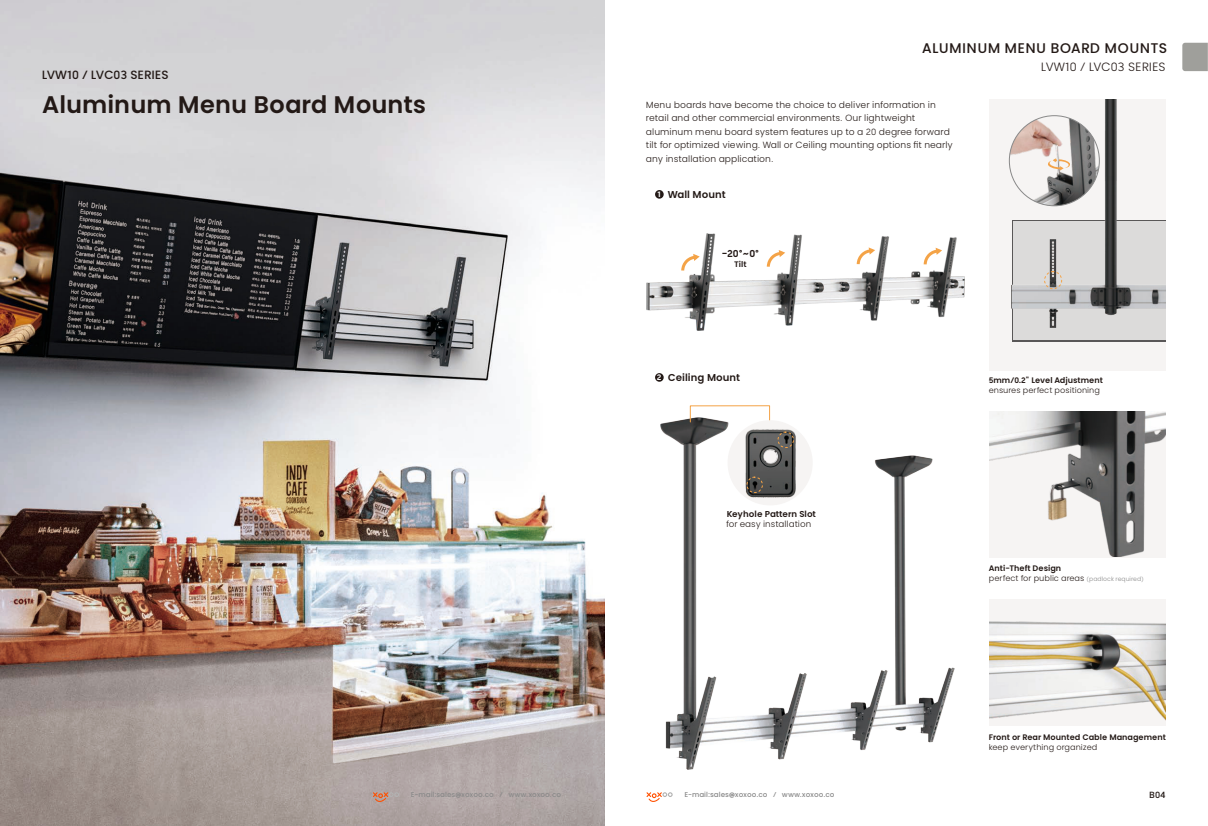
<style>
.page{position:relative;width:1208px;height:826px;background:#fff}
.page>*{position:absolute;margin:0;border:0;box-sizing:border-box;transform-origin:0 0}
.t1{font:600 24px "Lumi Sans";color:#231916}
.t2{font:500 14px "Lumi Sans";letter-spacing:.02em;color:#231916}
.t3{font:300 12px "Lumi Sans";color:#231916}
.t4{font:500 12px "Lumi Sans";color:#231916}
.t5{font:600 10px "Lumi Sans";color:#231916}
.t6{font:300 9px/13.5px "Lumi Sans";color:#231916}
.t7{font:500 9px "Lumi Sans";color:#231916}
.t8{font:300 8.6px "Lumi Sans";color:#231916}
.t9{font:600 8.6px "Lumi Sans";color:#231916}
.t10{font:300 8px/9.6px "Lumi Sans";color:#231916}
.t11{font:600 8px "Lumi Sans";color:#231916}
.t12{font:500 7px "Lumi Sans";color:#898989}
.s1{font-size:8px;color:#fff}
.s2{font-weight:600}
.s3{font-size:6px;color:#898989}
</style>
<div class="page">
<img style="left:661px;top:417px;width:294px;height:352px">
<svg style="left:1182px;top:43px;width:26px;height:28px"></svg>
<div style="left:989px;top:99px;width:176px;height:271px;background:#f6f4f3"></div>
<div style="left:1013px;top:222px;width:152px;height:118px;background:#dcdbda"></div>
<img style="left:1011px;top:99px;width:154px;height:228px">
<div style="left:1044px;top:271px;width:18px;height:18px;border:1px dashed #f4a347;border-radius:50%"></div>
<img style="left:1010px;top:118px;width:89px;height:88px">
<svg style="left:1048px;top:158px;width:22px;height:12px"></svg>
<img style="left:989px;top:411px;width:176px;height:145px">
<div style="left:989px;top:599px;width:176px;height:126px;background:#f6f4f3"></div>
<img style="left:989px;top:621px;width:176px;height:99px">
<div style="left:690px;top:405px;width:80px;height:17px;border:1px solid #f4a347"></div>
<div style="left:655px;top:190px;width:9px;height:8px;background:#231916;border-radius:50%"></div>
<div style="left:728px;top:420px;width:85px;height:85px;background:#f6f4f3;border-radius:50%"></div>
<img style="left:744px;top:428px;width:52px;height:70px">
<div style="left:746px;top:476px;width:17px;height:17px;border:1px dashed #f4a347;border-radius:50%"></div>
<div style="left:778px;top:431px;width:16px;height:17px;border:1px dashed #f4a347;border-radius:50%"></div>
<div style="left:655px;top:373px;width:9px;height:8px;background:#231916;border-radius:50%"></div>
<img style="left:646px;top:233px;width:318px;height:97px">
<svg style="left:857px;top:247px;width:18px;height:17px"></svg>
<svg style="left:767px;top:250px;width:18px;height:16px"></svg>
<svg style="left:681px;top:254px;width:19px;height:16px"></svg>
<svg style="left:924px;top:247px;width:18px;height:17px"></svg>
<img style="left:0;top:0;width:604px;height:825px">
<svg style="left:646px;top:792px;width:27px;height:10px"></svg>
<svg style="left:373px;top:791px;width:26px;height:11px"></svg>
<h3 class="t4" style="left:42px;top:68px;width:128px">LVW10 / LVC03 SERIES</h3>
<h1 class="t1" style="left:42px;top:89px;width:385px">Aluminum Menu Board Mounts</h1>
<h2 class="t2" style="left:922px;top:39px;width:247px">ALUMINUM MENU BOARD MOUNTS</h2>
<h3 class="t3" style="left:1041px;top:59px;width:126px">LVW10 / LVC03 SERIES</h3>
<p class="t6" style="left:646px;top:98px;width:309px">Menu boards have become the choice to deliver information in retail and other commercial environments. Our lightweight aluminum menu board system features up to a 20 degree forward tilt for optimized viewing. Wall or Ceiling mounting options fit nearly any installation application.</p>
<p class="t5" style="left:657px;top:188px;width:70px"><span class="s1">1</span> Wall Mount</p>
<p class="t5" style="left:722px;top:247px;width:39px">-20°~0°</p>
<p class="t11" style="left:734px;top:259px;width:14px">Tilt</p>
<p class="t5" style="left:657px;top:371px;width:85px"><span class="s1">2</span> Ceiling Mount</p>
<p class="t9" style="left:727px;top:508px;width:91px">Keyhole Pattern Slot</p>
<p class="t8" style="left:726px;top:518px;width:87px">for easy installation</p>
<p class="t11" style="left:989px;top:375px;width:116px">5mm/0.2" Level Adjustment</p>
<p class="t10" style="left:989px;top:385px;width:113px">ensures perfect positioning</p>
<p class="t10" style="left:989px;top:563px;width:157px"><span class="s2">Anti-Theft Design<br></span>perfect for public areas <span class="s3">(padlock required)</span></p>
<p class="t11" style="left:989px;top:731px;width:179px">Front or Rear Mounted Cable Management</p>
<p class="t10" style="left:989px;top:741px;width:110px">keep everything organized</p>
<p class="t12" style="left:411px;top:789px;width:152px">E-mail:sales@xoxoo.co / www.xoxoo.co</p>
<p class="t12" style="left:684px;top:789px;width:152px">E-mail:sales@xoxoo.co / www.xoxoo.co</p>
<p class="t7" style="left:1149px;top:788px;width:18px">B04</p>
</div>
